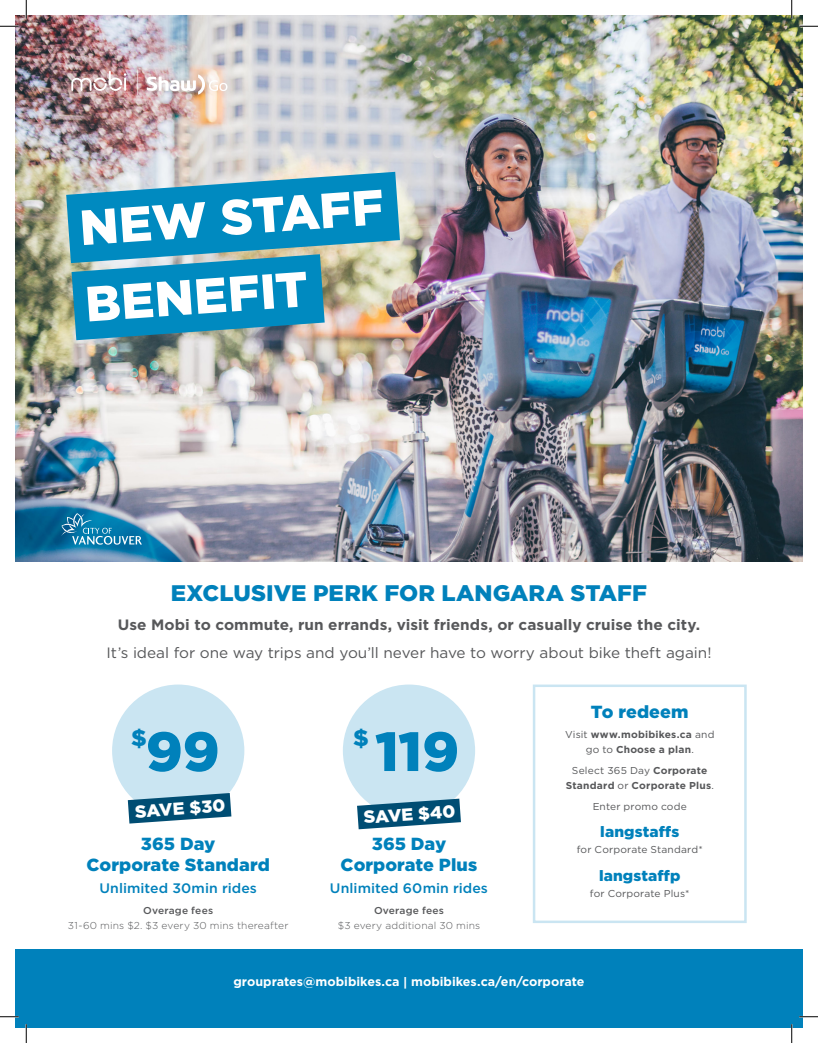
<style>
.page{position:relative;width:818px;height:1043px;background:#fff}
.page>*{position:absolute;margin:0;border:0;box-sizing:border-box;transform-origin:0 0}
.t1{font:900 55.12px "Gotham";color:#0081bb}
.t2{font:900 49.38px/76.5px "Gotham";color:#fff}
.t3{font:900 22.88px "Gotham";color:#0081bb}
.body{font:900 22.5px "Gotham";letter-spacing:.005em;color:#0081bb}
.t4{font:900 17.5px/21px "Gotham";letter-spacing:.005em;color:#0081bb;text-align:center}
.t5{font:900 17.38px "Gotham";color:#fff}
.header_2{font:15px "Gotham";letter-spacing:-.005em;color:#57585a}
.header_2-2{font:700 15px "Gotham";letter-spacing:.005em;color:#57585a}
.body-2{font:900 15px "Gotham";letter-spacing:.01em;color:#0081bb}
.t6{font:500 13.75px "Gotham";letter-spacing:.005em;color:#0081bb}
.t7{font:700 12.5px "Gotham";color:#fff}
.body-3{font:700 10px/15px "Gotham";letter-spacing:.02em;color:#57585a;text-align:center}
.t8{font:300 10px "Gotham";letter-spacing:.015em;color:#57585a}
.body-4{font:10px "Gotham";letter-spacing:.015em;color:#57585a}
.t9{font:500 10px "Gotham";letter-spacing:.015em;color:#57585a}
.s1{font-weight:400}
</style>
<div class="page">
<img style="left:15px;top:15px;width:787px;height:546px">
<div style="left:15px;top:949px;width:787px;height:79px;background:#0081bb"></div>
<svg style="left:71px;top:71px;width:55px;height:20px"></svg>
<svg style="left:147px;top:75px;width:80px;height:19px"></svg>
<svg style="left:137px;top:69px;width:1px;height:26px"></svg>
<img style="left:66px;top:172px;width:334px;height:168px">
<div style="left:343px;top:684px;width:132px;height:132px;background:#cae5f2;border-radius:50%"></div>
<svg style="left:357px;top:798px;width:104px;height:31px"></svg>
<div style="left:112px;top:684px;width:132px;height:132px;background:#cae5f2;border-radius:50%"></div>
<svg style="left:128px;top:793px;width:103px;height:30px"></svg>
<div style="left:532px;top:684px;width:214px;height:239px;border:2px solid #cae5f2"></div>
<svg style="left:61px;top:513px;width:81px;height:31px;background:#388fb6"></svg>
<svg style="left:0;top:25px;width:19px;height:2px"></svg>
<svg style="left:799px;top:25px;width:19px;height:2px"></svg>
<svg style="left:0;top:1015px;width:19px;height:2px"></svg>
<svg style="left:799px;top:1015px;width:19px;height:2px"></svg>
<svg style="left:25px;top:0;width:2px;height:19px"></svg>
<svg style="left:25px;top:1024px;width:2px;height:18px"></svg>
<svg style="left:790px;top:0;width:2px;height:19px"></svg>
<svg style="left:790px;top:1024px;width:2px;height:18px"></svg>
<h2 class="t2" style="left:77px;top:189px;width:306px;rotate:-4deg">NEW STAFF<br>BENEFIT</h2>
<p class="body" style="left:171px;top:577px;width:478px">EXCLUSIVE PERK FOR LANGARA STAFF</p>
<p class="header_2-2" style="left:118px;top:614px;width:584px">Use Mobi to commute, run errands, visit friends, or casually cruise the city.</p>
<p class="header_2" style="left:106px;top:643px;width:606px">It’s ideal for one way trips and you’ll never have to worry about bike theft again!</p>
<h3 class="t3" style="left:131px;top:722px;width:17px">$</h3>
<h1 class="t1" style="left:145px;top:713px;width:76px">99</h1>
<h3 class="t5" style="left:134px;top:799px;width:92px;rotate:-4deg">SAVE $30</h3>
<h3 class="t4" style="left:87px;top:833px;width:185px">365 Day<br>Corporate Standard</h3>
<h3 class="t6" style="left:99px;top:879px;width:159px">Unlimited 30min rides</h3>
<p class="t9" style="left:143px;top:904px;width:71px">Overage fees</p>
<p class="t8" style="left:68px;top:919px;width:222px">31-60 mins $2. $3 every 30 mins thereafter</p>
<h3 class="t3" style="left:353px;top:722px;width:17px">$</h3>
<h1 class="t1" style="left:375px;top:713px;width:86px">119</h1>
<h3 class="t5" style="left:363px;top:805px;width:93px;rotate:-4deg">SAVE $40</h3>
<h3 class="t4" style="left:340px;top:833px;width:138px">365 Day<br>Corporate Plus</h3>
<h3 class="t6" style="left:330px;top:879px;width:159px">Unlimited 60min rides</h3>
<p class="t9" style="left:374px;top:904px;width:71px">Overage fees</p>
<p class="t8" style="left:338px;top:919px;width:144px">$3 every additional 30 mins</p>
<p class="t4" style="left:591px;top:701px;width:99px">To redeem</p>
<p class="body-3" style="left:565px;top:727px;width:151px"><span class="s1">Visit</span> www.mobibikes.ca <span class="s1">and go to</span> Choose a plan<span class="s1">.</span></p>
<p class="body-3" style="left:565px;top:763px;width:150px"><span class="s1">Select 365 Day</span> Corporate<br>Standard <span class="s1">or</span> Corporate Plus<span class="s1">.</span></p>
<p class="body-4" style="left:592px;top:799px;width:96px">Enter promo code</p>
<p class="body-2" style="left:600px;top:821px;width:80px">langstaffs</p>
<p class="body-4" style="left:576px;top:843px;width:127px">for Corporate Standard*</p>
<p class="body-2" style="left:599px;top:865px;width:83px">langstaffp</p>
<p class="body-4" style="left:590px;top:887px;width:101px">for Corporate Plus*</p>
<p class="t7" style="left:233px;top:973px;width:353px">grouprates@mobibikes.ca | mobibikes.ca/en/corporate</p>
</div>
